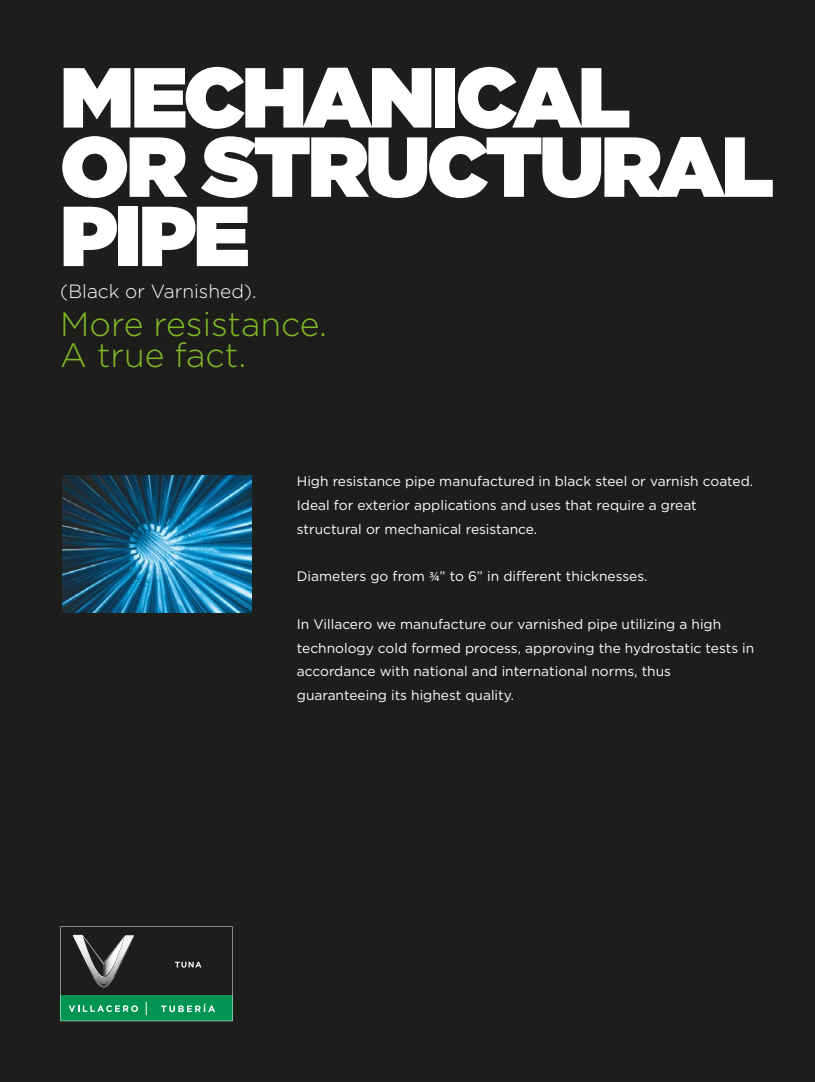
<style>
.page{position:relative;width:815px;height:1082px;background:#1d1d1b}
.page>*{position:absolute;margin:0;border:0;box-sizing:border-box;transform-origin:0 0}
.t1{font:900 84.88px/69.2px "Gotham";letter-spacing:-.035em;color:#fff}
.t2{font:300 33.75px/31.2px "Gotham";color:#80ba27}
.t3{font:300 19.12px "Gotham";color:#fff}
.t4{font:13.75px/23.8px "Gotham";color:#fff}
.s1{font-family:"Myriad Pro"}
</style>
<div class="page">
<img style="left:62px;top:476px;width:190px;height:137px">
<svg style="left:60px;top:926px;width:173px;height:95px"></svg>
<h1 class="t1" style="left:60px;top:62px;width:715px">MECHANICAL<br>OR STRUCTURAL<br>PIPE</h1>
<h3 class="t3" style="left:60px;top:279px;width:198px">(Black or Varnished).</h3>
<h2 class="t2" style="left:60px;top:308px;width:268px">More resistance.<br>A true fact.</h2>
<p class="t4" style="left:297px;top:469px;width:458px">High resistance pipe manufactured in black steel or varnish coated.<br>Ideal for exterior applications and uses that require a great structural or mechanical resistance.</p>
<p class="t4" style="left:297px;top:564px;width:352px">Diameters go from <span class="s1">¾</span>” to 6” in di-erent thicknesses.</p>
<p class="t4" style="left:297px;top:612px;width:459px">In Villacero we manufacture our varnished pipe utilizing a high technology cold formed process, approving the hydrostatic tests in accordance with national and international norms, thus guaranteeing its highest quality.</p>
</div>
